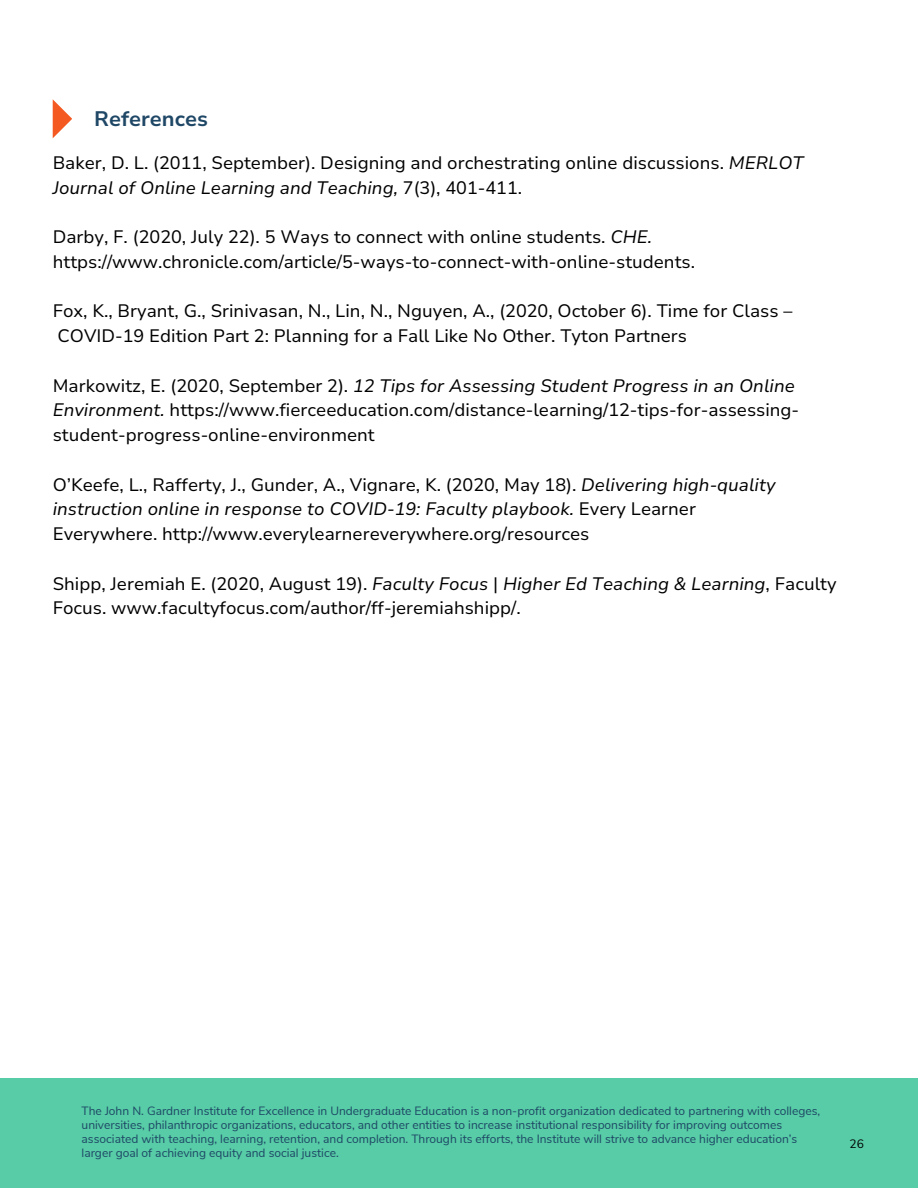
<style>
.page{position:relative;width:918px;height:1188px;background:#fff}
.page>*{position:absolute;margin:0;border:0;box-sizing:border-box;transform-origin:0 0}
.t1{font:700 21px "Nunito Sans 10 pt";color:#1f4766}
.t2{font:18px/24.8px "Nunito Sans 10 pt";color:#000}
.t3{font:12px/14px "Nunito Sans";color:#1f4766}
.t4{font:12px "Nunito Sans";color:#000}
.s1{font-style:italic}
</style>
<div class="page">
<svg style="left:53px;top:99px;width:19px;height:39px"></svg>
<div style="left:0;top:1079px;width:918px;height:109px;background:#57cca6"></div>
<h2 class="t1" style="left:94px;top:104px;width:115px">References</h2>
<p class="t2" style="left:53px;top:151px;width:752px">Baker, D. L. (2011, September). Designing and orchestrating online discussions. <span class="s1">MERLOT<br>Journal of Online Learning and Teaching,</span> 7(3), 401-411.</p>
<h1 class="t2" style="left:53px;top:225px;width:644px">Darby, F. (2020, July 22). 5 Ways to connect with online students. <span class="s1">CHE. </span>https://www.chronicle.com/article/5-ways-to-connect-with-online-students.</h1>
<h2 class="t2" style="left:53px;top:299px;width:741px">Fox, K., Bryant, G., Srinivasan, N., Lin, N., Nguyen, A., (2020, October 6). Time for Class –<br>COVID-19 Edition Part 2: Planning for a Fall Like No Other. Tyton Partners</h2>
<h2 class="t2" style="left:53px;top:373px;width:748px">Markowitz, E. (2020, September 2). <span class="s1">12 Tips for Assessing Student Progress in an Online<br>Environment.</span> https://www.fierceeducation.com/distance-learning/12-tips-for-assessing&shy;student-progress-online-environment</h2>
<h2 class="t2" style="left:53px;top:472px;width:724px">O’Keefe, L., Rafferty, J., Gunder, A., Vignare, K. (2020, May 18). <span class="s1">Delivering high-quality instruction online in response to COVID-19: Faculty playbook.</span> Every Learner<br>Everywhere. http://www.everylearnereverywhere.org/resources</h2>
<h2 class="t2" style="left:53px;top:571px;width:785px">Shipp, Jeremiah E. (2020, August 19). <span class="s1">Faculty Focus</span> | <span class="s1">Higher Ed Teaching &amp; Learning</span>, Faculty<br>Focus. www.facultyfocus.com/author/ff-jeremiahshipp/.</h2>
<h2 class="t3" style="left:82px;top:1105px;width:740px">The John N. Gardner Institute for Excellence in Undergraduate Education is a non-profit organization dedicated to partnering with colleges, universities, philanthropic organizations, educators, and other entities to increase institutional responsibility for improving outcomes associated with teaching, learning, retention, and completion. Through its efforts, the Institute will strive to advance higher education’s larger goal of achieving equity and social justice.</h2>
<p class="t4" style="left:850px;top:1135px;width:16px">26</p>
</div>
